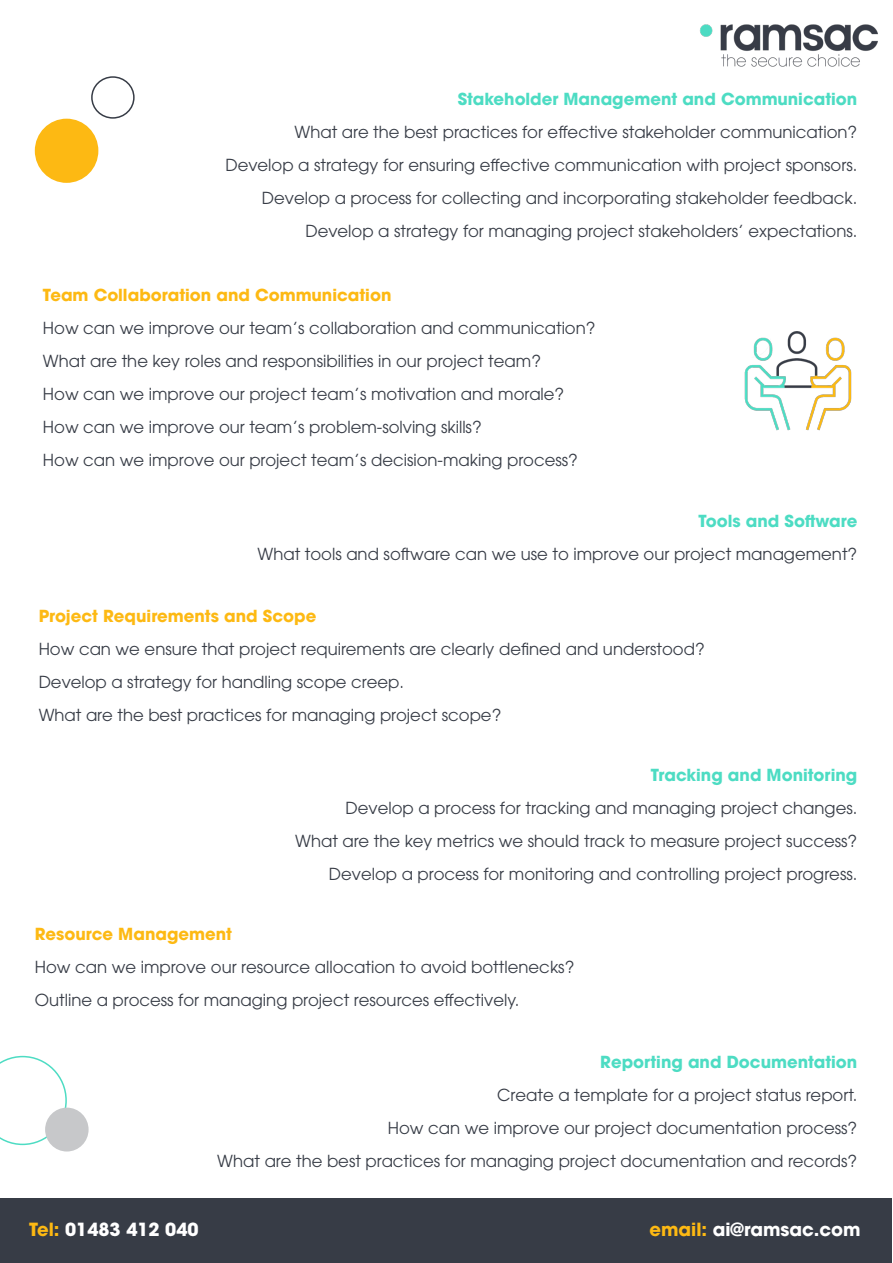
<style>
.page{position:relative;width:893px;height:1263px;background:#fff}
.page>*{position:absolute;margin:0;border:0;box-sizing:border-box;transform-origin:0 0}
.t1{font:700 18px "ITC Avant Garde Std";color:#fff}
.t2{font:16.5px/33px "ITC Avant Garde Std";color:#373c46;text-align:right}
.t3{font:700 16.5px "ITC Avant Garde Std";color:#4ddcc3}
.t4{font:700 16.5px "ITC Avant Garde Std";color:#fdb913}
.s1{color:#fdb913}
</style>
<div class="page">
<div style="left:1px;top:1198px;width:891px;height:64px;background:#373c46"></div>
<svg style="left:0;top:1056px;width:67px;height:89px"></svg>
<div style="left:45px;top:1107px;width:44px;height:44px;background:#c7c8ca;border-radius:50%"></div>
<div style="left:35px;top:119px;width:63px;height:64px;background:#fdb913;border-radius:50%"></div>
<div style="left:91px;top:76px;width:44px;height:43px;border:2px solid #373c46;border-radius:50%"></div>
<img style="left:744px;top:331px;width:108px;height:100px">
<img style="left:700px;top:24px;width:178px;height:43px">
<p class="t3" style="left:458px;top:88px;width:401px">Stakeholder Management and Communication</p>
<p class="t2" style="left:225px;top:115px;width:633px">What are the best practices for effective stakeholder communication?<br>Develop a strategy for ensuring effective communication with project sponsors.<br>Develop a process for collecting and incorporating stakeholder feedback.<br>Develop a strategy for managing project stakeholders’ expectations.</p>
<p class="t4" style="left:43px;top:284px;width:350px">Team Collaboration and Communication</p>
<p class="t2" style="left:43px;top:312px;width:554px;text-align:left">How can we improve our team’s collaboration and communication?<br>What are the key roles and responsibilities in our project team?<br>How can we improve our project team’s motivation and morale?<br>How can we improve our team’s problem-solving skills?<br>How can we improve our project team’s decision-making process?</p>
<p class="t3" style="left:698px;top:509px;width:160px">Tools and Software</p>
<p class="t2" style="left:258px;top:537px;width:601px">What tools and software can we use to improve our project management?</p>
<p class="t4" style="left:39px;top:605px;width:279px">Project Requirements and Scope</p>
<p class="t2" style="left:39px;top:632px;width:668px;text-align:left">How can we ensure that project requirements are clearly defined and understood?<br>Develop a strategy for handling scope creep.<br>What are the best practices for managing project scope?</p>
<p class="t3" style="left:651px;top:764px;width:208px">Tracking and Monitoring</p>
<p class="t2" style="left:295px;top:791px;width:564px">Develop a process for tracking and managing project changes.<br>What are the key metrics we should track to measure project success?<br>Develop a process for monitoring and controlling project progress.</p>
<p class="t4" style="left:35px;top:922px;width:199px">Resource Management</p>
<p class="t2" style="left:35px;top:950px;width:541px;text-align:left">How can we improve our resource allocation to avoid bottlenecks?<br>Outline a process for managing project resources effectively.</p>
<p class="t3" style="left:600px;top:1051px;width:259px">Reporting and Documentation</p>
<p class="t2" style="left:217px;top:1078px;width:642px">Create a template for a project status report.<br>How can we improve our project documentation process?<br>What are the best practices for managing project documentation and records?</p>
<p class="t1" style="left:29px;top:1217px;width:171px"><span class="s1">Tel:</span> 01483 412 040</p>
<p class="t1" style="left:649px;top:1217px;width:213px"><span class="s1">email:</span> ai@ramsac.com</p>
</div>
